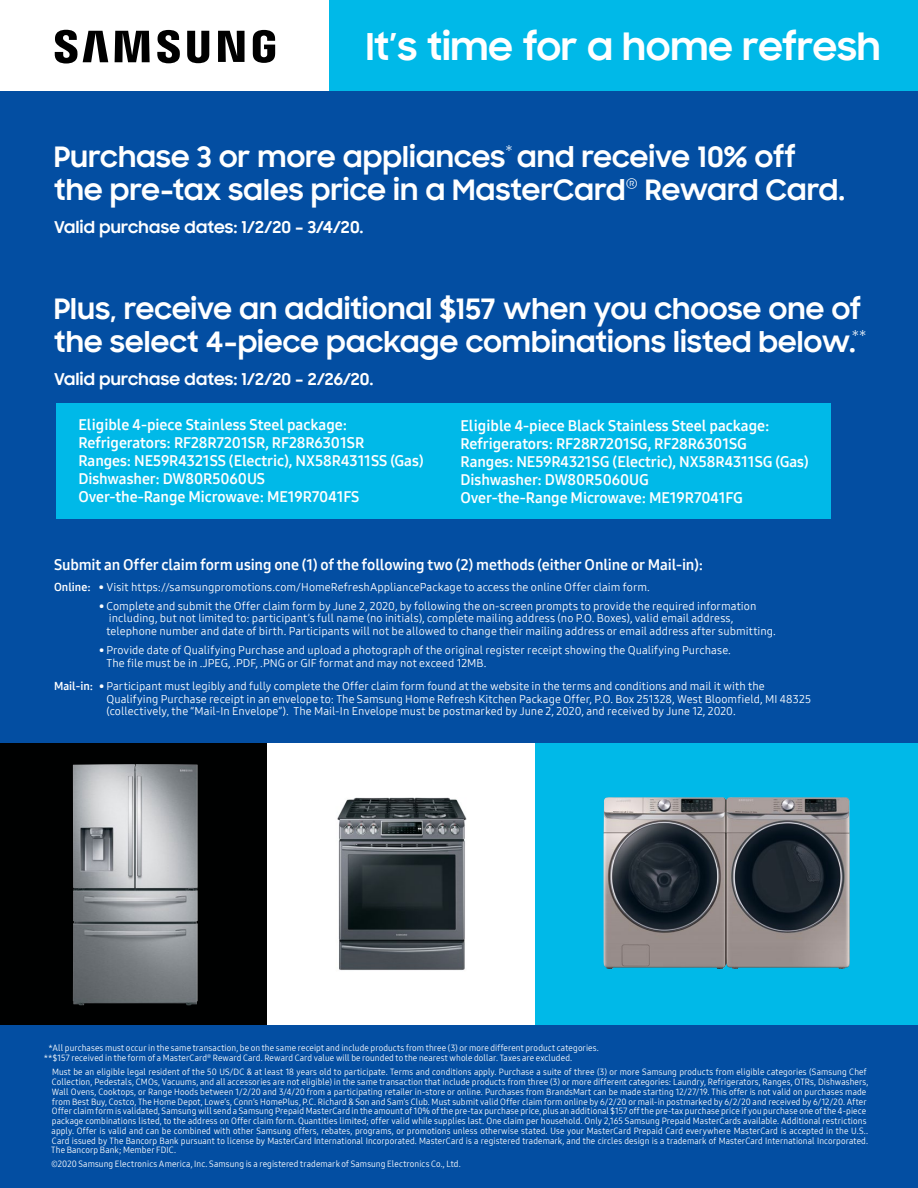
<style>
.page{position:relative;width:918px;height:1188px;background:#fff}
.page>*{position:absolute;margin:0;border:0;box-sizing:border-box;transform-origin:0 0}
.t1{font:700 37.5px "Samsung Sharp Sans";letter-spacing:.01em;color:#fff}
.t2{font:700 28.5px/33px "Samsung Sharp Sans";letter-spacing:.015em;color:#fff}
.t3{font:700 16.5px "Samsung Sharp Sans";letter-spacing:.02em;color:#fff}
.t4{font:15px/18px "Samsung One 700";letter-spacing:-.005em;color:#fff}
.t5{font:11.25px/12.8px "Samsung One 400";letter-spacing:.005em;color:#fff}
.t6{font:9px/9.8px "Samsung One 400 C";letter-spacing:.01em;color:#fff}
.s1{font-family:"Samsung One 700"}
</style>
<div class="page">
<div style="left:0;top:91px;width:918px;height:1097px;background:#034ea2"></div>
<div style="left:328px;top:0;width:590px;height:91px;background:#00b9e8"></div>
<svg style="left:55px;top:30px;width:220px;height:34px"></svg>
<div style="left:536px;top:743px;width:382px;height:282px;background:#00b9e8"></div>
<div style="left:0;top:743px;width:268px;height:282px;background:#000101"></div>
<div style="left:267px;top:743px;width:268px;height:282px;background:#fff"></div>
<img style="left:73px;top:764px;width:125px;height:242px">
<img style="left:603px;top:797px;width:247px;height:172px">
<img style="left:337px;top:797px;width:130px;height:174px">
<div style="left:56px;top:403px;width:774px;height:115px;background:#00b9e8"></div>
<p class="t1" style="left:366px;top:19px;width:516px">It’s time for a home refresh</p>
<p class="t2" style="left:54px;top:138px;width:792px">Purchase 3 or more appliances<sup>*</sup> and receive 10% off the pre-tax sales price in a MasterCard<sup>®</sup> Reward Card.</p>
<p class="t3" style="left:54px;top:214px;width:311px">Valid purchase dates: 1/2/20 – 3/4/20.</p>
<p class="t2" style="left:54px;top:291px;width:814px">Plus, receive an additional $157 when you choose one of the select 4-piece package combinations listed below.<sup>**</sup></p>
<p class="t3" style="left:54px;top:367px;width:321px">Valid purchase dates: 1/2/20 – 2/26/20.</p>
<p class="t4" style="left:78px;top:415px;width:347px">Eligible 4-piece Stainless Steel package:<br>Refrigerators: RF28R7201SR, RF28R6301SR<br>Ranges: NE59R4321SS (Electric), NX58R4311SS (Gas)<br>Dishwasher: DW80R5060US<br>Over-the-Range Microwave: ME19R7041FS</p>
<p class="t4" style="left:460px;top:416px;width:350px">Eligible 4-piece Black Stainless Steel package:<br>Refrigerators: RF28R7201SG, RF28R6301SG<br>Ranges: NE59R4321SG (Electric), NX58R4311SG (Gas)<br>Dishwasher: DW80R5060UG<br>Over-the-Range Microwave: ME19R7041FG</p>
<p class="t4" style="left:54px;top:555px;width:651px">Submit an Offer claim form using one (1) of the following two (2) methods (either Online or Mail-in):</p>
<p class="t5" style="left:54px;top:580px;width:598px"><span class="s1">Online:</span> • Visit https://samsungpromotions.com/HomeRefreshAppliancePackage to access the online Offer claim form.</p>
<p class="t5" style="left:106px;top:599px;width:671px;text-indent:-7px">• Complete and submit the Offer claim form by June 2, 2020, by following the on-screen prompts to provide the required information including, but not limited to: participant’s full name (no initials), complete mailing address (no P.O. Boxes), valid email address, telephone number and date of birth. Participants will not be allowed to change their mailing address or email address after submitting.</p>
<p class="t5" style="left:106px;top:643px;width:626px;text-indent:-7px">• Provide date of Qualifying Purchase and upload a photograph of the original register receipt showing the Qualifying Purchase.<br>The file must be in .JPEG, .PDF, .PNG or GIF format and may not exceed 12MB.</p>
<p class="t5" style="left:106px;top:679px;width:706px;text-indent:-52px"><span class="s1">Mail-in:</span> • Participant must legibly and fully complete the Offer claim form found at the website in the terms and conditions and mail it with the<br>Qualifying Purchase receipt in an envelope to: The Samsung Home Refresh Kitchen Package Offer, P.O. Box 251328, West Bloomfield, MI 48325 (collectively, the “Mail-In Envelope”). The Mail-In Envelope must be postmarked by June 2, 2020, and received by June 12, 2020.</p>
<p class="t6" style="left:49px;top:1043px;width:552px">*All purchases must occur in the same transaction, be on the same receipt and include products from three (3) or more different product categories.</p>
<p class="t6" style="left:44px;top:1053px;width:530px">**$157 received in the form of a MasterCard<sup>®</sup> Reward Card. Reward Card value will be rounded to the nearest whole dollar. Taxes are excluded.</p>
<p class="t6" style="left:51px;top:1067px;width:819px">Must be an eligible legal resident of the 50 US/DC &amp; at least 18 years old to participate. Terms and conditions apply. Purchase a suite of three (3) or more Samsung products from eligible categories (Samsung Chef Collection, Pedestals, CMOs, Vacuums, and all accessories are not eligible) in the same transaction that include products from three (3) or more different categories: Laundry, Refrigerators, Ranges, OTRs, Dishwashers, Wall Ovens, Cooktops, or Range Hoods between 1/2/20 and 3/4/20 from a participating retailer in-store or online. Purchases from BrandsMart can be made starting 12/27/19. This offer is not valid on purchases made from Best Buy, Costco, The Home Depot, Lowe’s, Conn’s HomePlus, P.C. Richard &amp; Son and Sam’s Club. Must submit valid Offer claim form online by 6/2/20 or mail-in postmarked by 6/2/20 and received by 6/12/20. After Offer claim form is validated, Samsung will send a Samsung Prepaid MasterCard in the amount of 10% of the pre-tax purchase price, plus an additional $157 off the pre-tax purchase price if you purchase one of the 4-piece package combinations listed, to the address on Offer claim form. Quantities limited; offer valid while supplies last. One claim per household. Only 2,165 Samsung Prepaid MasterCards available. Additional restrictions apply. Offer is valid and can be combined with other Samsung offers, rebates, programs, or promotions unless otherwise stated. Use your MasterCard Prepaid Card everywhere MasterCard is accepted in the U.S..<br>Card issued by The Bancorp Bank pursuant to license by MasterCard International Incorporated. MasterCard is a registered trademark, and the circles design is a trademark of MasterCard International Incorporated.<br>The Bancorp Bank; Member FDIC.</p>
<p class="t6" style="left:51px;top:1159px;width:411px">©2020 Samsung Electronics America, Inc. Samsung is a registered trademark of Samsung Electronics Co., Ltd.</p>
</div>
